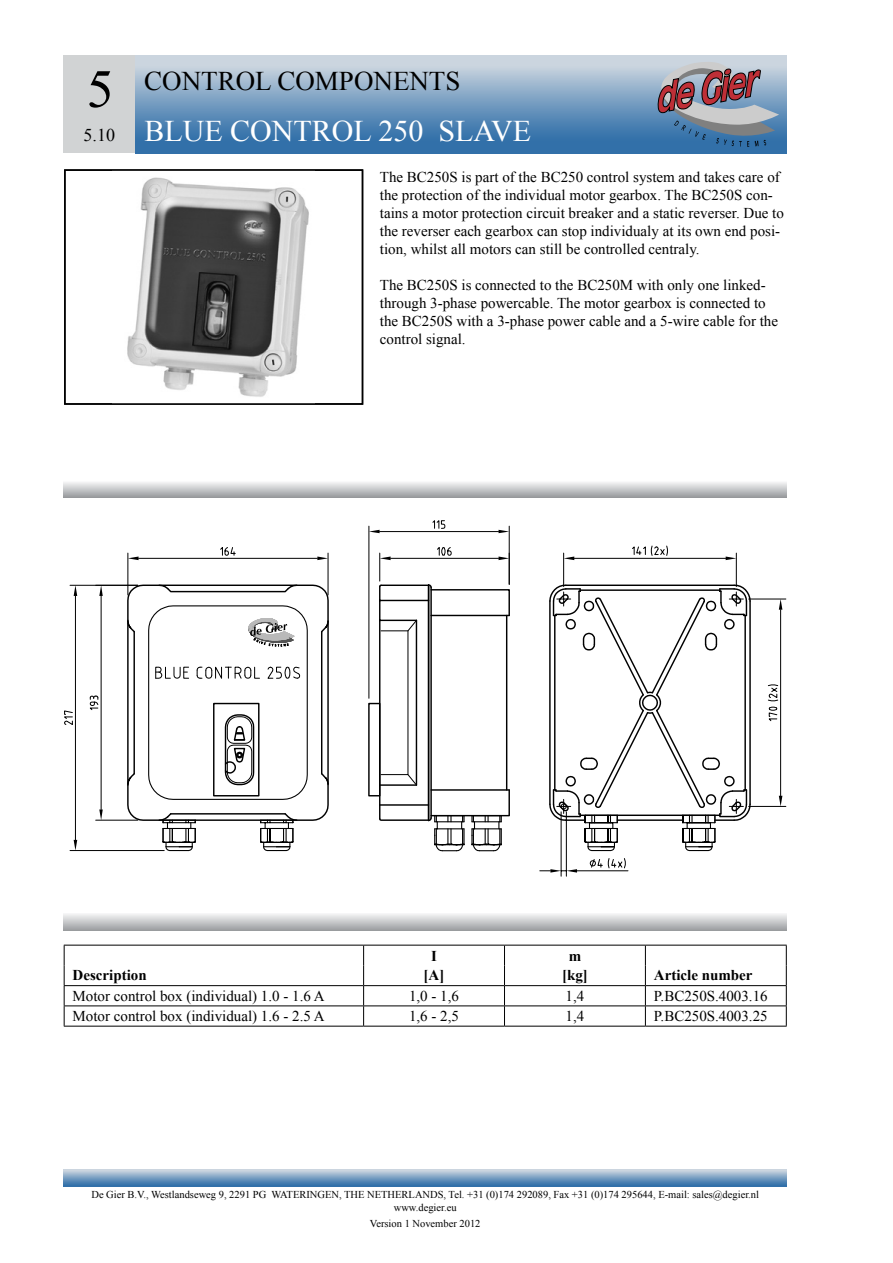
<style>
.page{position:relative;width:893px;height:1263px;background:#fff}
.page>*{position:absolute;margin:0;border:0;box-sizing:border-box;transform-origin:0 0}
.t1{font:54px "Times New Roman";color:#000}
.t2{font:30px "Times New Roman";color:#fff}
.t3{font:27px "Times New Roman";color:#000}
.t4{font:18px "Times New Roman";color:#000}
.t5{font:15px/18px "Times New Roman";color:#000}
.t6{font:700 15px "Times New Roman";color:#000}
.t7{font:10.5px/12.6px "Times New Roman";color:#000;text-align:center}
</style>
<div class="page">
<svg style="left:64px;top:1169px;width:723px;height:17px;background:#7ea2c3"></svg>
<div style="left:64px;top:55px;width:72px;height:98px;background:#d1d3d4"></div>
<svg style="left:135px;top:55px;width:652px;height:98px;background:#789ec1"></svg>
<svg style="left:657px;top:60px;width:122px;height:87px;background:#868a9e"></svg>
<svg style="left:64px;top:914px;width:723px;height:16px;background:#c7c8ca"></svg>
<svg style="left:64px;top:482px;width:723px;height:15px;background:#c6c7c9"></svg>
<hr style="left:64px;top:945px;width:300px;height:1px;background:#000">
<hr style="left:364px;top:945px;width:140px;height:1px;background:#000">
<hr style="left:504px;top:945px;width:141px;height:1px;background:#000">
<hr style="left:645px;top:945px;width:142px;height:1px;background:#000">
<hr style="left:64px;top:1026px;width:300px;height:1px;background:#000">
<hr style="left:364px;top:1026px;width:140px;height:1px;background:#000">
<hr style="left:504px;top:1026px;width:141px;height:1px;background:#000">
<hr style="left:645px;top:1026px;width:142px;height:1px;background:#000">
<hr style="left:64px;top:985px;width:300px;height:1px;background:#000">
<hr style="left:364px;top:985px;width:140px;height:1px;background:#000">
<hr style="left:504px;top:985px;width:141px;height:1px;background:#000">
<hr style="left:645px;top:985px;width:142px;height:1px;background:#000">
<hr style="left:64px;top:1005px;width:300px;height:1px;background:#000">
<hr style="left:364px;top:1005px;width:140px;height:1px;background:#000">
<hr style="left:504px;top:1005px;width:141px;height:1px;background:#000">
<hr style="left:645px;top:1005px;width:142px;height:1px;background:#000">
<svg style="left:64px;top:945px;width:1px;height:81px"></svg>
<svg style="left:363px;top:945px;width:1px;height:81px"></svg>
<svg style="left:504px;top:945px;width:1px;height:81px"></svg>
<svg style="left:645px;top:945px;width:1px;height:81px"></svg>
<svg style="left:786px;top:945px;width:1px;height:81px"></svg>
<div style="left:368px;top:703px;width:12px;height:93px;border:1px solid #000"></div>
<svg style="left:549px;top:714px;width:202px;height:102px"></svg>
<hr style="left:563px;top:553px;width:1px;height:33px;background:#000">
<hr style="left:736px;top:553px;width:1px;height:33px;background:#000">
<hr style="left:574px;top:558px;width:152px;height:1px;background:#000">
<svg style="left:564px;top:556px;width:10px;height:4px"></svg>
<svg style="left:726px;top:556px;width:10px;height:4px"></svg>
<svg style="left:632px;top:545px;width:36px;height:11px"></svg>
<svg style="left:549px;top:584px;width:203px;height:130px"></svg>
<hr style="left:749px;top:598px;width:37px;height:1px;background:#000">
<hr style="left:749px;top:806px;width:37px;height:1px;background:#000">
<hr style="left:780px;top:610px;width:1px;height:186px;background:#000">
<svg style="left:779px;top:599px;width:3px;height:11px"></svg>
<svg style="left:779px;top:796px;width:3px;height:10px"></svg>
<svg style="left:768px;top:684px;width:11px;height:38px"></svg>
<hr style="left:509px;top:526px;width:1px;height:58px;background:#000">
<hr style="left:368px;top:526px;width:1px;height:172px;background:#000">
<hr style="left:380px;top:531px;width:119px;height:1px;background:#000">
<svg style="left:499px;top:530px;width:10px;height:3px"></svg>
<svg style="left:369px;top:530px;width:11px;height:3px"></svg>
<svg style="left:432px;top:520px;width:14px;height:9px"></svg>
<hr style="left:328px;top:553px;width:1px;height:42px;background:#000">
<hr style="left:127px;top:553px;width:1px;height:42px;background:#000">
<hr style="left:139px;top:558px;width:178px;height:1px;background:#000">
<svg style="left:317px;top:556px;width:11px;height:4px"></svg>
<svg style="left:128px;top:556px;width:11px;height:4px"></svg>
<svg style="left:220px;top:547px;width:16px;height:9px"></svg>
<hr style="left:96px;top:820px;width:42px;height:1px;background:#000">
<hr style="left:101px;top:596px;width:1px;height:213px;background:#000">
<svg style="left:99px;top:586px;width:4px;height:10px"></svg>
<svg style="left:99px;top:809px;width:4px;height:11px"></svg>
<svg style="left:89px;top:695px;width:10px;height:15px"></svg>
<hr style="left:617px;top:819px;width:66px;height:2px;background:#000">
<hr style="left:561px;top:812px;width:1px;height:64px;background:#000">
<hr style="left:566px;top:812px;width:1px;height:64px;background:#000">
<hr style="left:577px;top:870px;width:51px;height:1px;background:#000">
<svg style="left:378px;top:545px;width:132px;height:307px"></svg>
<svg style="left:540px;top:757px;width:86px;height:115px"></svg>
<svg style="left:681px;top:757px;width:71px;height:95px"></svg>
<svg style="left:126px;top:584px;width:203px;height:237px"></svg>
<svg style="left:148px;top:574px;width:181px;height:226px"></svg>
<svg style="left:158px;top:812px;width:44px;height:40px"></svg>
<svg style="left:259px;top:812px;width:41px;height:40px"></svg>
<hr style="left:70px;top:585px;width:68px;height:1px;background:#000">
<hr style="left:70px;top:850px;width:94px;height:1px;background:#000">
<hr style="left:75px;top:596px;width:1px;height:244px;background:#000">
<svg style="left:74px;top:585px;width:3px;height:11px"></svg>
<svg style="left:74px;top:840px;width:3px;height:10px"></svg>
<svg style="left:64px;top:710px;width:9px;height:15px"></svg>
<img style="left:127px;top:177px;width:182px;height:220px">
<div style="left:64px;top:169px;width:299px;height:236px;border:2px solid #000"></div>
<h1 class="t1" style="left:87px;top:53px;width:28px">5</h1>
<p class="t4" style="left:84px;top:123px;width:33px">5.10</p>
<h3 class="t3" style="left:144px;top:63px;width:318px">CONTROL COMPONENTS</h3>
<h2 class="t2" style="left:144px;top:110px;width:388px">BLUE CONTROL 250 SLAVE</h2>
<p class="t5" style="left:380px;top:167px;width:406px">The BC250S is part of the BC250 control system and takes care of the protection of the individual motor gearbox. The BC250S con&shy;tains a motor protection circuit breaker and a static reverser. Due to the reverser each gearbox can stop individualy at its own end posi&shy;tion, whilst all motors can still be controlled centraly.</p>
<p class="t5" style="left:380px;top:275px;width:400px">The BC250S is connected to the BC250M with only one linked&shy;through 3-phase powercable. The motor gearbox is connected to the BC250S with a 3-phase power cable and a 5-wire cable for the control signal.</p>
<p class="t6" style="left:431px;top:945px;width:7px">I</p>
<p class="t6" style="left:569px;top:945px;width:14px">m</p>
<p class="t6" style="left:73px;top:965px;width:76px">Description</p>
<p class="t6" style="left:424px;top:965px;width:22px">[A]</p>
<p class="t6" style="left:562px;top:965px;width:27px">[kg]</p>
<p class="t6" style="left:654px;top:965px;width:100px">Article number</p>
<p class="t5" style="left:73px;top:987px;width:254px">Motor control box (individual) 1.0 - 1.6 A</p>
<p class="t5" style="left:409px;top:987px;width:51px">1,0 - 1,6</p>
<p class="t5" style="left:566px;top:987px;width:20px">1,4</p>
<p class="t5" style="left:654px;top:987px;width:115px">P.BC250S.4003.16</p>
<p class="t5" style="left:73px;top:1007px;width:254px">Motor control box (individual) 1.6 - 2.5 A</p>
<p class="t5" style="left:409px;top:1007px;width:51px">1,6 - 2,5</p>
<p class="t5" style="left:566px;top:1007px;width:20px">1,4</p>
<p class="t5" style="left:654px;top:1007px;width:115px">P.BC250S.4003.25</p>
<p class="t7" style="left:91px;top:1188px;width:669px">De Gier B.V., Westlandseweg 9, 2291 PG WATERINGEN, THE NETHERLANDS, Tel. +31 (0)174 292089, Fax +31 (0)174 295644, E-mail: sales@degier.nl www.degier.eu</p>
<p class="t7" style="left:370px;top:1217px;width:112px">Version 1 November 2012</p>
</div>
